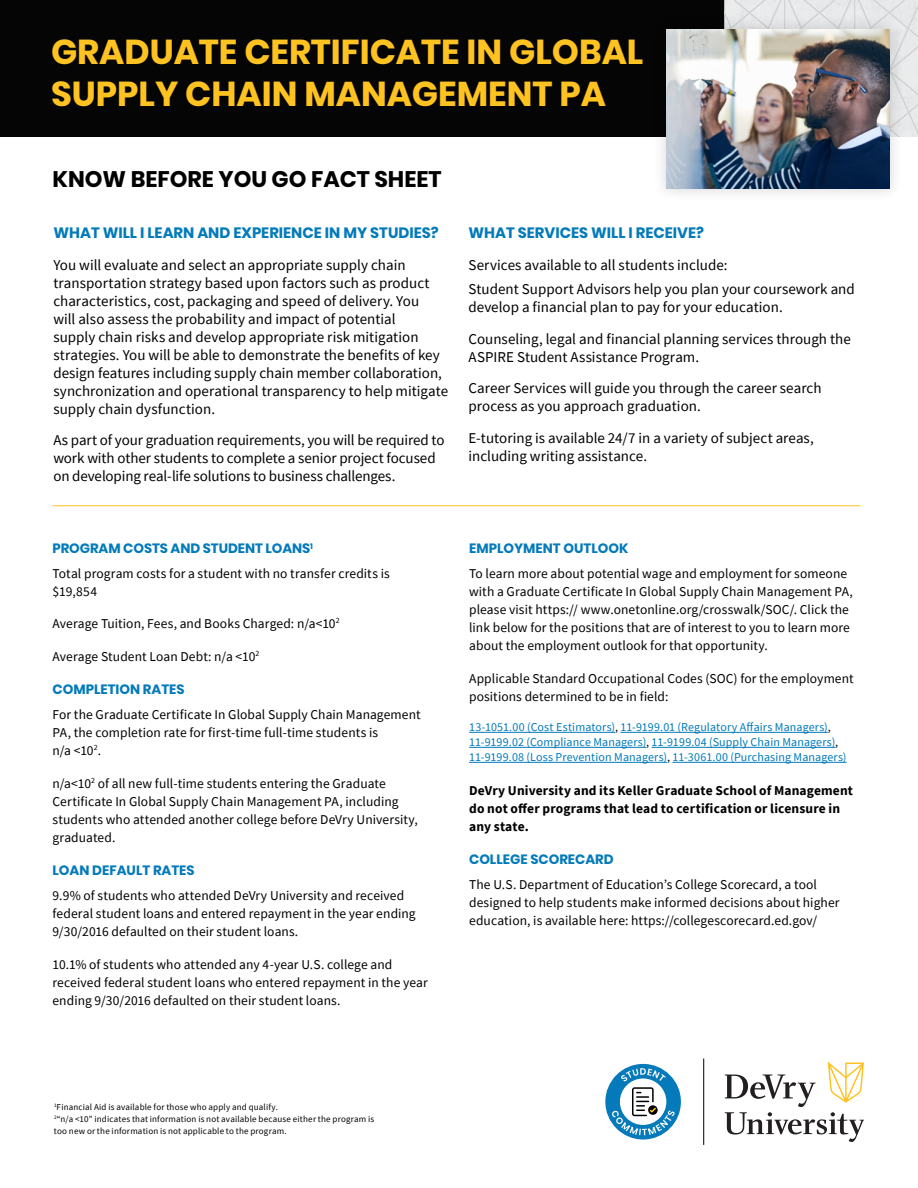
<style>
.page{position:relative;width:918px;height:1188px;background:#fff}
.page>*{position:absolute;margin:0;border:0;box-sizing:border-box;transform-origin:0 0}
.t1{font:700 34.5px/41.4px "Poppins";color:#fec221}
.t2{font:700 22.5px "Poppins";color:#000}
.t3{font:15px/18px "Source Sans Pro";color:#000}
.t4{font:700 15px "Poppins";color:#037aba}
.t5{font:13.5px/18px "Source Sans Pro";letter-spacing:.005em;color:#000}
.t6{font:700 13.5px/18px "Source Sans Pro";letter-spacing:.01em;color:#000}
.t7{font:700 13.5px "Poppins";color:#037aba}
.t8{font:12px/15px "Source Sans Pro";letter-spacing:.01em;color:#037aba}
.t9{font:9px/12px "Source Sans Pro";letter-spacing:.02em;color:#000}
.s1{color:#000}
</style>
<div class="page">
<div style="left:0;top:0;width:725px;height:136px;background:#050505"></div>
<svg style="left:725px;top:0;width:193px;height:137px;background:#e5e6e7"></svg>
<hr style="left:469px;top:732px;width:146px;height:1px;background:#037aba">
<hr style="left:620px;top:732px;width:208px;height:1px;background:#037aba">
<hr style="left:469px;top:747px;width:177px;height:1px;background:#037aba">
<hr style="left:652px;top:747px;width:183px;height:1px;background:#037aba">
<hr style="left:469px;top:762px;width:198px;height:1px;background:#037aba">
<hr style="left:672px;top:762px;width:175px;height:1px;background:#037aba">
<hr style="left:52px;top:505px;width:809px;height:1px;background:#fec221">
<div style="left:652px;top:15px;width:252px;height:188px;background:#000;opacity:.15"></div>
<img style="left:667px;top:29px;width:223px;height:160px">
<svg style="left:725px;top:1061px;width:139px;height:81px"></svg>
<hr style="left:703px;top:1059px;width:1px;height:86px;background:#000">
<svg style="left:605px;top:1064px;width:76px;height:76px"></svg>
<h1 class="t1" style="left:51px;top:32px;width:594px">GRADUATE CERTIFICATE IN GLOBAL<br>SUPPLY CHAIN MANAGEMENT PA</h1>
<h2 class="t2" style="left:52px;top:166px;width:391px">KNOW BEFORE YOU GO FACT SHEET</h2>
<p class="t4" style="left:53px;top:224px;width:387px">WHAT WILL I LEARN AND EXPERIENCE IN MY STUDIES?</p>
<p class="t3" style="left:53px;top:256px;width:396px">You will evaluate and select an appropriate supply chain transportation strategy based upon factors such as product characteristics, cost, packaging and speed of delivery. You<br>will also assess the probability and impact of potential<br>supply chain risks and develop appropriate risk mitigation strategies. You will be able to demonstrate the benefits of key design features including supply chain member collaboration, synchronization and operational transparency to help mitigate supply chain dysfunction.</p>
<p class="t3" style="left:53px;top:431px;width:393px">As part of your graduation requirements, you will be required to work with other students to complete a senior project focused on developing real-life solutions to business challenges.</p>
<p class="t4" style="left:468px;top:224px;width:237px">WHAT SERVICES WILL I RECEIVE?</p>
<p class="t3" style="left:468px;top:252px;width:388px;line-height:24.8px">Services available to all students include:<br>Student Support Advisors help you plan your coursework and</p>
<p class="t3" style="left:468px;top:292px;width:384px;line-height:31.5px">develop a financial plan to pay for your education.<br>Counseling, legal and financial planning services through the</p>
<p class="t3" style="left:468px;top:341px;width:355px;line-height:31.5px">ASPIRE Student Assistance Program.<br>Career Services will guide you through the career search</p>
<p class="t3" style="left:468px;top:391px;width:347px;line-height:31.5px">process as you approach graduation.<br>E-tutoring is available 24/7 in a variety of subject areas,</p>
<p class="t3" style="left:468px;top:447px;width:180px">including writing assistance.</p>
<p class="t7" style="left:52px;top:541px;width:262px">PROGRAM COSTS AND STUDENT LOANS<sup>1</sup></p>
<p class="t5" style="left:53px;top:564px;width:339px">Total program costs for a student with no transfer credits is $19,854</p>
<p class="t5" style="left:53px;top:614px;width:289px">Average Tuition, Fees, and Books Charged: n/a&lt;10<sup>2</sup></p>
<p class="t5" style="left:52px;top:647px;width:208px">Average Student Loan Debt: n/a &lt;10<sup>2</sup></p>
<p class="t7" style="left:52px;top:681px;width:134px">COMPLETION RATES</p>
<p class="t5" style="left:52px;top:705px;width:370px">For the Graduate Certificate In Global Supply Chain Management<br>PA, the completion rate for first-time full-time students is<br>n/a &lt;10<sup>2</sup>.</p>
<p class="t5" style="left:52px;top:774px;width:367px">n/a&lt;10<sup>2</sup> of all new full-time students entering the Graduate Certificate In Global Supply Chain Management PA, including students who attended another college before DeVry University, graduated.</p>
<p class="t7" style="left:52px;top:862px;width:144px">LOAN DEFAULT RATES</p>
<p class="t5" style="left:52px;top:886px;width:365px">9.9% of students who attended DeVry University and received federal student loans and entered repayment in the year ending<br>9/30/2016 defaulted on their student loans.</p>
<p class="t5" style="left:52px;top:955px;width:377px">10.1% of students who attended any 4-year U.S. college and received federal student loans who entered repayment in the year ending 9/30/2016 defaulted on their student loans.</p>
<p class="t7" style="left:469px;top:541px;width:161px">EMPLOYMENT OUTLOOK</p>
<p class="t5" style="left:469px;top:564px;width:385px">To learn more about potential wage and employment for someone with a Graduate Certificate In Global Supply Chain Management PA, please visit https:// www.onetonline.org/crosswalk/SOC/. Click the link below for the positions that are of interest to you to learn more about the employment outlook for that opportunity.</p>
<p class="t5" style="left:469px;top:670px;width:386px">Applicable Standard Occupational Codes (SOC) for the employment positions determined to be in field:</p>
<p class="t8" style="left:469px;top:720px;width:379px">13-1051.00 (Cost Estimators)<span class="s1">,</span> 11-9199.01 (Regulatory Affairs Managers)<span class="s1">,<br></span>11-9199.02 (Compliance Managers)<span class="s1">,</span> 11-9199.04 (Supply Chain Managers)<span class="s1">,<br></span>11-9199.08 (Loss Prevention Managers)<span class="s1">,</span> 11-3061.00 (Purchasing Managers)</p>
<p class="t6" style="left:469px;top:781px;width:385px">DeVry University and its Keller Graduate School of Management do not offer programs that lead to certification or licensure in any state.</p>
<p class="t7" style="left:469px;top:851px;width:146px">COLLEGE SCORECARD</p>
<p class="t5" style="left:469px;top:875px;width:372px">The U.S. Department of Education’s College Scorecard, a tool designed to help students make informed decisions about higher education, is available here: https://collegescorecard.ed.gov/</p>
<p class="t9" style="left:54px;top:1101px;width:322px"><sup>1</sup>Financial Aid is available for those who apply and qualify.<br><sup>2</sup>“n/a &lt;10” indicates that information is not available because either the program is too new or the information is not applicable to the program.</p>
</div>
